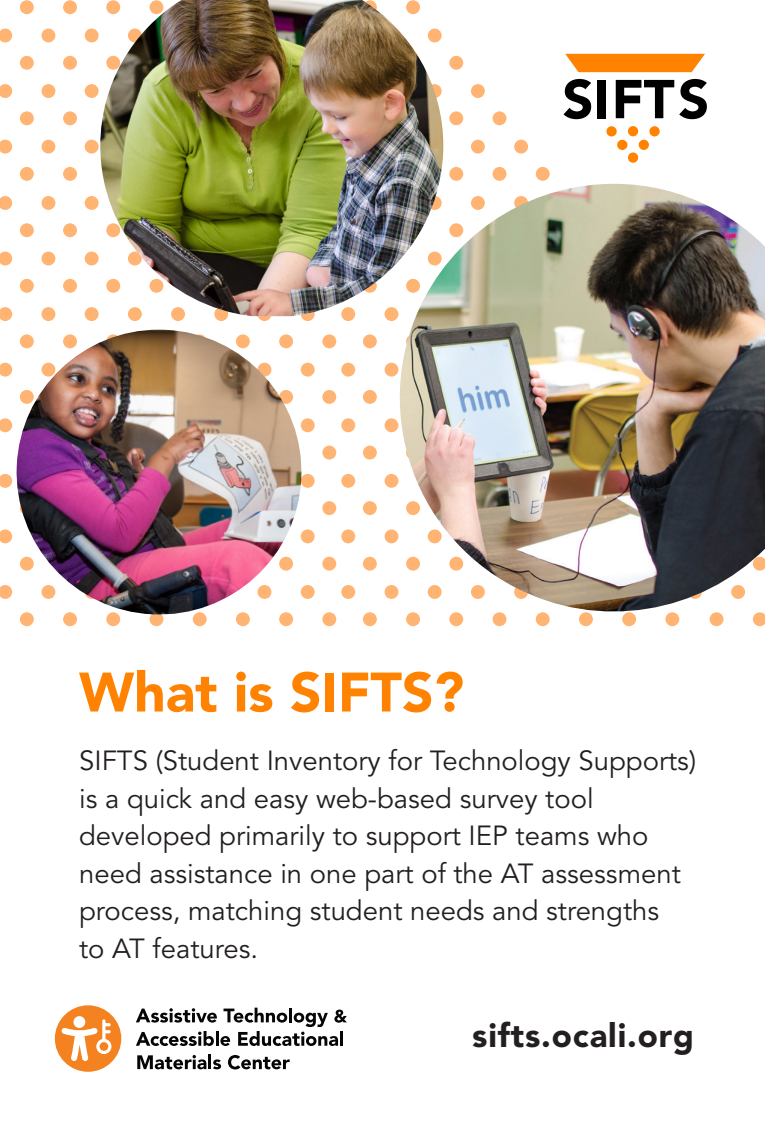
<style>
.page{position:relative;width:765px;height:1125px;background:#fff}
.page>*{position:absolute;margin:0;border:0;box-sizing:border-box;transform-origin:0 0}
.t1{font:900 55px "Avenir LT Std";color:#ff8200}
.t2{font:900 54px "Avenir LT Std";letter-spacing:.02em;color:#000}
.t3{font:900 33px "Avenir LT Std";letter-spacing:.025em;color:#231f20}
.t4{font:27.5px/37.5px "Avenir LT Std";color:#231f20}
</style>
<div class="page">
<div style="left:85px;top:84px;width:14px;height:14px;background:#ffb473;border-radius:50%"></div>
<div style="left:85px;top:29px;width:14px;height:13px;background:#ffb473;border-radius:50%"></div>
<div style="left:85px;top:140px;width:14px;height:14px;background:#ffb473;border-radius:50%"></div>
<div style="left:42px;top:84px;width:13px;height:14px;background:#ffb473;border-radius:50%"></div>
<div style="left:42px;top:29px;width:13px;height:13px;background:#ffb473;border-radius:50%"></div>
<div style="left:42px;top:140px;width:13px;height:14px;background:#ffb473;border-radius:50%"></div>
<div style="left:63px;top:0;width:14px;height:14px;background:#ffb473;border-radius:50%"></div>
<div style="left:63px;top:111px;width:14px;height:14px;background:#ffb473;border-radius:50%"></div>
<div style="left:63px;top:56px;width:14px;height:14px;background:#ffb473;border-radius:50%"></div>
<div style="left:63px;top:167px;width:14px;height:14px;background:#ffb473;border-radius:50%"></div>
<svg style="left:0;top:84px;width:12px;height:14px"></svg>
<svg style="left:0;top:29px;width:12px;height:13px"></svg>
<svg style="left:0;top:140px;width:12px;height:14px"></svg>
<div style="left:20px;top:0;width:14px;height:14px;background:#ffb473;border-radius:50%"></div>
<div style="left:20px;top:111px;width:14px;height:14px;background:#ffb473;border-radius:50%"></div>
<div style="left:20px;top:56px;width:14px;height:14px;background:#ffb473;border-radius:50%"></div>
<div style="left:20px;top:167px;width:14px;height:14px;background:#ffb473;border-radius:50%"></div>
<div style="left:449px;top:111px;width:14px;height:14px;background:#ffb473;border-radius:50%"></div>
<div style="left:449px;top:56px;width:14px;height:14px;background:#ffb473;border-radius:50%"></div>
<div style="left:449px;top:167px;width:14px;height:14px;background:#ffb473;border-radius:50%"></div>
<div style="left:514px;top:140px;width:14px;height:14px;background:#ffb473;border-radius:50%"></div>
<div style="left:536px;top:167px;width:14px;height:14px;background:#ffb473;border-radius:50%"></div>
<div style="left:471px;top:84px;width:14px;height:14px;background:#ffb473;border-radius:50%"></div>
<div style="left:471px;top:140px;width:14px;height:14px;background:#ffb473;border-radius:50%"></div>
<div style="left:493px;top:111px;width:13px;height:14px;background:#ffb473;border-radius:50%"></div>
<div style="left:493px;top:167px;width:13px;height:14px;background:#ffb473;border-radius:50%"></div>
<div style="left:85px;top:196px;width:14px;height:14px;background:#ffb473;border-radius:50%"></div>
<div style="left:85px;top:307px;width:14px;height:14px;background:#ffb473;border-radius:50%"></div>
<div style="left:85px;top:252px;width:14px;height:13px;background:#ffb473;border-radius:50%"></div>
<div style="left:42px;top:196px;width:13px;height:14px;background:#ffb473;border-radius:50%"></div>
<div style="left:42px;top:307px;width:13px;height:14px;background:#ffb473;border-radius:50%"></div>
<div style="left:42px;top:252px;width:13px;height:13px;background:#ffb473;border-radius:50%"></div>
<div style="left:63px;top:223px;width:14px;height:14px;background:#ffb473;border-radius:50%"></div>
<div style="left:63px;top:279px;width:14px;height:14px;background:#ffb473;border-radius:50%"></div>
<svg style="left:0;top:196px;width:12px;height:14px"></svg>
<svg style="left:0;top:307px;width:12px;height:14px"></svg>
<svg style="left:0;top:252px;width:12px;height:13px"></svg>
<svg style="left:0;top:363px;width:12px;height:14px"></svg>
<div style="left:20px;top:223px;width:14px;height:14px;background:#ffb473;border-radius:50%"></div>
<div style="left:20px;top:279px;width:14px;height:14px;background:#ffb473;border-radius:50%"></div>
<div style="left:171px;top:307px;width:14px;height:14px;background:#ffb473;border-radius:50%"></div>
<div style="left:258px;top:307px;width:13px;height:14px;background:#ffb473;border-radius:50%"></div>
<div style="left:128px;top:307px;width:14px;height:14px;background:#ffb473;border-radius:50%"></div>
<div style="left:214px;top:307px;width:14px;height:14px;background:#ffb473;border-radius:50%"></div>
<div style="left:301px;top:307px;width:14px;height:14px;background:#ffb473;border-radius:50%"></div>
<div style="left:301px;top:363px;width:14px;height:14px;background:#ffb473;border-radius:50%"></div>
<div style="left:322px;top:334px;width:14px;height:14px;background:#ffb473;border-radius:50%"></div>
<div style="left:322px;top:390px;width:14px;height:14px;background:#ffb473;border-radius:50%"></div>
<div style="left:341px;top:307px;width:14px;height:14px;background:#ffb473;border-radius:50%"></div>
<div style="left:341px;top:363px;width:14px;height:14px;background:#ffb473;border-radius:50%"></div>
<div style="left:363px;top:334px;width:14px;height:14px;background:#ffb473;border-radius:50%"></div>
<div style="left:363px;top:390px;width:14px;height:14px;background:#ffb473;border-radius:50%"></div>
<div style="left:106px;top:612px;width:14px;height:14px;background:#ffb473;border-radius:50%"></div>
<div style="left:63px;top:612px;width:14px;height:14px;background:#ffb473;border-radius:50%"></div>
<svg style="left:0;top:418px;width:12px;height:14px"></svg>
<svg style="left:0;top:529px;width:12px;height:14px"></svg>
<svg style="left:0;top:474px;width:12px;height:14px"></svg>
<svg style="left:0;top:585px;width:12px;height:14px"></svg>
<div style="left:20px;top:612px;width:14px;height:14px;background:#ffb473;border-radius:50%"></div>
<div style="left:193px;top:612px;width:14px;height:14px;background:#ffb473;border-radius:50%"></div>
<div style="left:279px;top:612px;width:14px;height:14px;background:#ffb473;border-radius:50%"></div>
<div style="left:150px;top:612px;width:13px;height:14px;background:#ffb473;border-radius:50%"></div>
<div style="left:236px;top:612px;width:14px;height:14px;background:#ffb473;border-radius:50%"></div>
<div style="left:301px;top:418px;width:14px;height:14px;background:#ffb473;border-radius:50%"></div>
<div style="left:301px;top:529px;width:14px;height:14px;background:#ffb473;border-radius:50%"></div>
<div style="left:301px;top:474px;width:14px;height:14px;background:#ffb473;border-radius:50%"></div>
<div style="left:301px;top:585px;width:14px;height:14px;background:#ffb473;border-radius:50%"></div>
<div style="left:322px;top:446px;width:14px;height:14px;background:#ffb473;border-radius:50%"></div>
<div style="left:322px;top:557px;width:14px;height:14px;background:#ffb473;border-radius:50%"></div>
<div style="left:322px;top:501px;width:14px;height:14px;background:#ffb473;border-radius:50%"></div>
<div style="left:322px;top:612px;width:14px;height:14px;background:#ffb473;border-radius:50%"></div>
<div style="left:341px;top:418px;width:14px;height:14px;background:#ffb473;border-radius:50%"></div>
<div style="left:341px;top:529px;width:14px;height:14px;background:#ffb473;border-radius:50%"></div>
<div style="left:341px;top:474px;width:14px;height:14px;background:#ffb473;border-radius:50%"></div>
<div style="left:341px;top:585px;width:14px;height:14px;background:#ffb473;border-radius:50%"></div>
<div style="left:363px;top:446px;width:14px;height:14px;background:#ffb473;border-radius:50%"></div>
<div style="left:363px;top:557px;width:14px;height:14px;background:#ffb473;border-radius:50%"></div>
<div style="left:363px;top:501px;width:14px;height:14px;background:#ffb473;border-radius:50%"></div>
<div style="left:363px;top:612px;width:14px;height:14px;background:#ffb473;border-radius:50%"></div>
<img style="left:369px;top:184px;width:396px;height:443px">
<img style="left:100px;top:0;width:344px;height:316px">
<img style="left:16px;top:330px;width:289px;height:288px">
<svg style="left:136px;top:1008px;width:211px;height:38px"></svg>
<hr style="left:340px;top:1031px;width:3px;height:15px;background:#050504">
<svg style="left:137px;top:1055px;width:69px;height:14px"></svg>
<hr style="left:208px;top:1054px;width:3px;height:15px;background:#050504">
<svg style="left:213px;top:1059px;width:8px;height:10px"></svg>
<svg style="left:228px;top:1055px;width:62px;height:14px"></svg>
<svg style="left:55px;top:1005px;width:66px;height:67px"></svg>
<div style="left:606px;top:126px;width:11px;height:11px;background:#ff8200;border-radius:50%"></div>
<div style="left:617px;top:140px;width:10px;height:10px;background:#ff8200;border-radius:50%"></div>
<div style="left:639px;top:140px;width:10px;height:10px;background:#ff8200;border-radius:50%"></div>
<div style="left:628px;top:126px;width:10px;height:10px;background:#ff8200;border-radius:50%"></div>
<div style="left:649px;top:126px;width:11px;height:10px;background:#ff8200;border-radius:50%"></div>
<div style="left:628px;top:152px;width:10px;height:11px;background:#ff8200;border-radius:50%"></div>
<svg style="left:565px;top:54px;width:140px;height:18px;background:#ff8e18"></svg>
<h2 class="t2" style="left:563px;top:67px;width:148px">SIFTS</h2>
<p class="t1" style="left:79px;top:659px;width:387px">What is SIFTS?</p>
<p class="t4" style="left:79px;top:743px;width:619px">SIFTS (Student Inventory for Technology Supports) is a quick and easy web-based survey tool developed primarily to support IEP teams who need assistance in one part of the AT assessment process, matching student needs and strengths<br>to AT features.</p>
<p class="t3" style="left:472px;top:1015px;width:223px">sifts.ocali.org</p>
</div>
